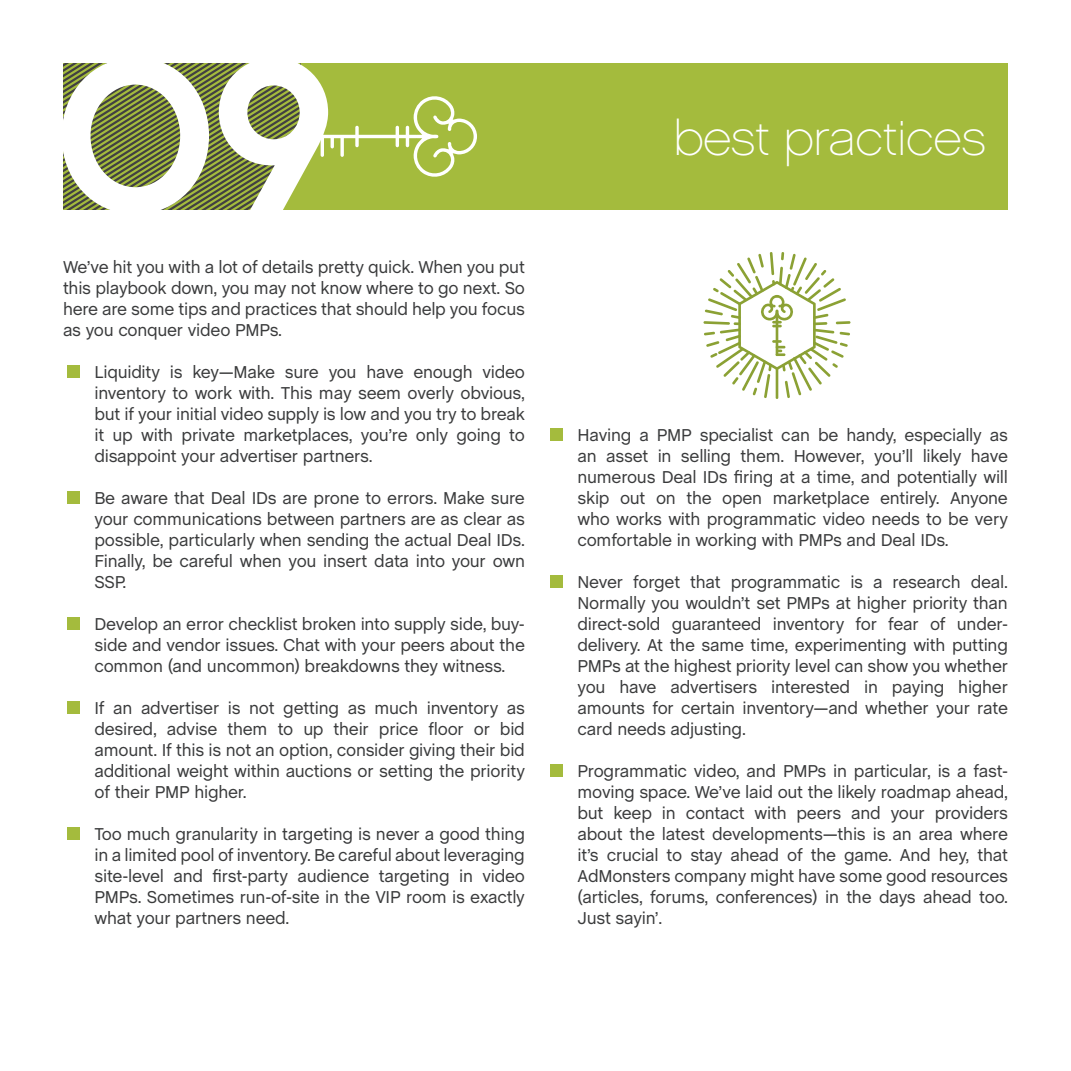
<style>
.page{position:relative;width:1071px;height:1071px;background:#fff}
.page>*{position:absolute;margin:0;border:0;box-sizing:border-box;transform-origin:0 0}
.t1{font:217px "Chalet New York Nineteen Seventy";color:#fff}
.t2{font:87.5px "Chalet New York Nineteen Sixty";color:#a4bb3d}
.t3{font:49px "Chalet Paris Nineteen Sixty";color:#fff}
.t4{font:17.5px/21px "Chalet";letter-spacing:-.015em;color:#3a3b3c;text-align:justify}
</style>
<div class="page">
<div style="left:63px;top:63px;width:945px;height:147px;background:#a4bb3d"></div>
<svg style="left:63px;top:63px;width:238px;height:147px"></svg>
<div style="left:281px;top:174px;width:23px;height:36px;background:#a4bb3d"></div>
<svg style="left:320px;top:96px;width:157px;height:81px"></svg>
<hr style="left:776px;top:368px;width:2px;height:31px;background:#8ba134">
<svg style="left:703px;top:252px;width:148px;height:146px"></svg>
<h1 class="t1" style="left:54px;top:4px;width:283px">09</h1>
<p class="t4" style="left:63px;top:257px;width:464px">We’ve hit you with a lot of details pretty quick. When you put this playbook down, you may not know where to go next. So here are some tips and practices that should help you focus as you conquer video PMPs.</p>
<h2 class="t2" style="left:63px;top:293px;width:22px">.</h2>
<p class="t4" style="left:94px;top:362px;width:432px">Liquidity is key—Make sure you have enough video inventory to work with. This may seem overly obvious, but if your initial video supply is low and you try to break it up with private marketplaces, you’re only going to disappoint your advertiser partners.</p>
<h2 class="t2" style="left:63px;top:419px;width:22px">.</h2>
<p class="t4" style="left:94px;top:488px;width:432px">Be aware that Deal IDs are prone to errors. Make sure your communications between partners are as clear as possible, particularly when sending the actual Deal IDs.<br>Finally, be careful when you insert data into your own SSP.</p>
<h2 class="t2" style="left:63px;top:545px;width:22px">.</h2>
<p class="t4" style="left:94px;top:614px;width:432px">Develop an error checklist broken into supply side, buy&shy;side and vendor issues. Chat with your peers about the common (and uncommon) breakdowns they witness.</p>
<h2 class="t2" style="left:63px;top:629px;width:22px">.</h2>
<p class="t4" style="left:94px;top:698px;width:432px">If an advertiser is not getting as much inventory as desired, advise them to up their price floor or bid amount. If this is not an option, consider giving their bid additional weight within auctions or setting the priority of their PMP higher.</p>
<h2 class="t2" style="left:63px;top:755px;width:22px">.</h2>
<p class="t4" style="left:94px;top:824px;width:432px">Too much granularity in targeting is never a good thing in a limited pool of inventory. Be careful about leveraging site-level and first-party audience targeting in video PMPs. Sometimes run-of-site in the VIP room is exactly what your partners need.</p>
<h3 class="t3" style="left:673px;top:109px;width:314px">best practices</h3>
<h2 class="t2" style="left:546px;top:356px;width:22px">.</h2>
<p class="t4" style="left:578px;top:425px;width:432px">Having a PMP specialist can be handy, especially as an asset in selling them. However, you’ll likely have numerous Deal IDs firing at a time, and potentially will skip out on the open marketplace entirely. Anyone who works with programmatic video needs to be very comfortable in working with PMPs and Deal IDs.</p>
<h2 class="t2" style="left:546px;top:503px;width:22px">.</h2>
<p class="t4" style="left:578px;top:572px;width:432px">Never forget that programmatic is a research deal.<br>Normally you wouldn’t set PMPs at higher priority than direct-sold guaranteed inventory for fear of under&shy;delivery. At the same time, experimenting with putting PMPs at the highest priority level can show you whether you have advertisers interested in paying higher amounts for certain inventory—and whether your rate card needs adjusting.</p>
<h2 class="t2" style="left:546px;top:692px;width:22px">.</h2>
<p class="t4" style="left:578px;top:761px;width:432px">Programmatic video, and PMPs in particular, is a fast&shy;moving space. We’ve laid out the likely roadmap ahead, but keep in contact with peers and your providers about the latest developments—this is an area where it’s crucial to stay ahead of the game. And hey, that AdMonsters company might have some good resources (articles, forums, conferences) in the days ahead too.<br>Just sayin’.</p>
</div>
